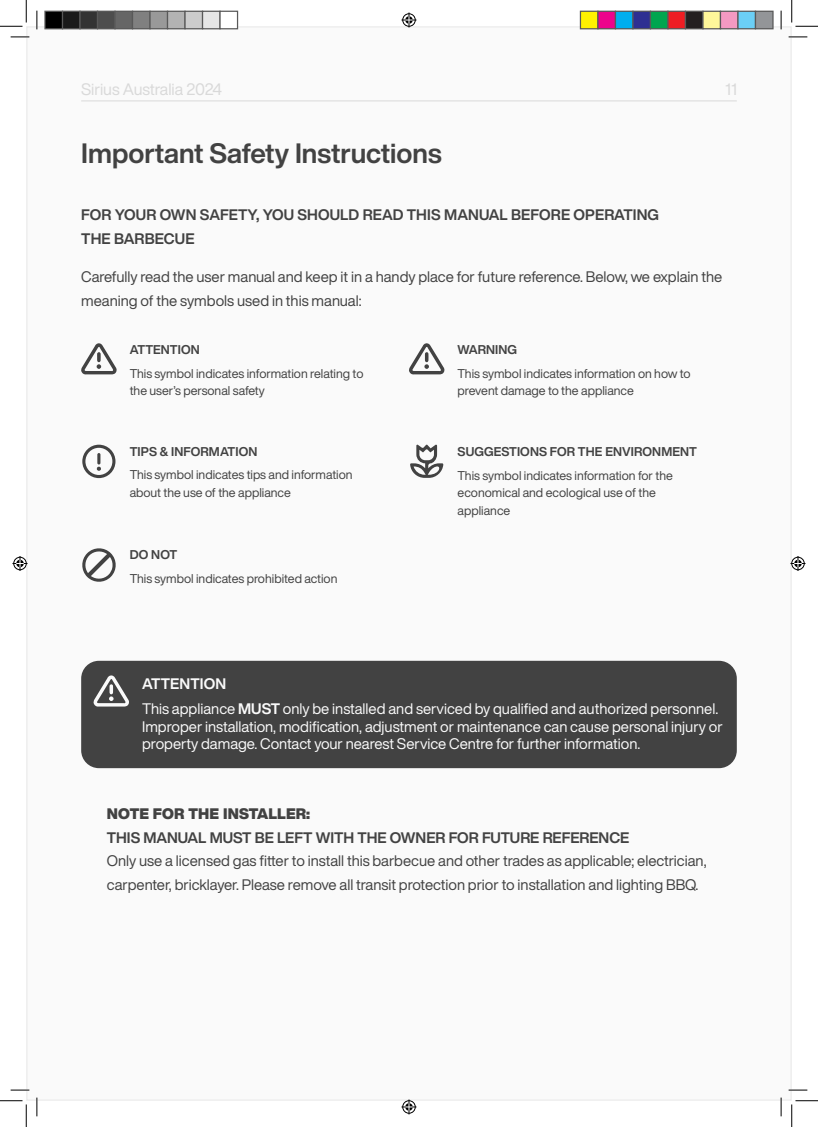
<style>
.page{position:relative;width:818px;height:1127px;background:#fff}
.page>*{position:absolute;margin:0;border:0;box-sizing:border-box;transform-origin:0 0}
.t1{font:700 27.5px "Helvetica Now Display";color:#424242}
.t2{font:16.25px "Helvetica Now Display";color:#d9d9d9}
.t3{font:15px/23.8px "Helvetica Now Display";color:#424242}
.t4{font:15px/17.5px "Helvetica Now Display";color:#fafafa}
.t5{font:700 15px "Helvetica Now Display";color:#424242}
.t6{font:900 15px "Helvetica Now Display";letter-spacing:.01em;color:#424242}
.t7{font:700 15px "Helvetica Now Display";letter-spacing:.01em;color:#fafafa}
.t8{font:12.5px/17.5px "Helvetica Now Display";color:#424242}
.t9{font:700 12.5px "Helvetica Now Display";letter-spacing:.01em;color:#424242}
.s1{font-weight:700}
</style>
<div class="page">
<div style="left:26px;top:26px;width:766px;height:1074px;background:#fafafa;border:1px solid #ebebeb"></div>
<hr style="left:81px;top:101px;width:656px;height:1px;background:#d9d9d9">
<svg style="left:81px;top:343px;width:36px;height:31px"></svg>
<div style="left:81px;top:660px;width:656px;height:108px;background:#424242;border-radius:18px"></div>
<svg style="left:93px;top:675px;width:36px;height:31px"></svg>
<svg style="left:409px;top:343px;width:36px;height:31px"></svg>
<svg style="left:82px;top:444px;width:33px;height:34px"></svg>
<svg style="left:410px;top:444px;width:33px;height:34px"></svg>
<svg style="left:82px;top:548px;width:34px;height:34px"></svg>
<svg style="left:11px;top:36px;width:18px;height:2px"></svg>
<svg style="left:788px;top:36px;width:19px;height:2px"></svg>
<svg style="left:11px;top:1088px;width:18px;height:2px"></svg>
<svg style="left:788px;top:1088px;width:19px;height:2px"></svg>
<svg style="left:36px;top:11px;width:2px;height:18px"></svg>
<svg style="left:36px;top:1097px;width:2px;height:18px"></svg>
<svg style="left:780px;top:11px;width:2px;height:18px"></svg>
<svg style="left:780px;top:1097px;width:2px;height:18px"></svg>
<svg style="left:0;top:0;width:27px;height:27px"></svg>
<svg style="left:0;top:1100px;width:27px;height:26px"></svg>
<svg style="left:791px;top:0;width:27px;height:27px"></svg>
<svg style="left:791px;top:1100px;width:27px;height:26px"></svg>
<svg style="left:401px;top:13px;width:15px;height:15px"></svg>
<svg style="left:401px;top:1099px;width:15px;height:15px"></svg>
<svg style="left:13px;top:556px;width:15px;height:15px"></svg>
<svg style="left:790px;top:556px;width:15px;height:15px"></svg>
<div style="left:45px;top:11px;width:18px;height:18px;background:#000"></div>
<div style="left:44px;top:11px;width:19px;height:18px;border:1px solid #595959"></div>
<div style="left:63px;top:11px;width:17px;height:18px;background:#1a1a1a"></div>
<div style="left:62px;top:11px;width:19px;height:18px;border:1px solid #595959"></div>
<div style="left:80px;top:11px;width:18px;height:18px;background:#333"></div>
<div style="left:79px;top:11px;width:19px;height:18px;border:1px solid #595959"></div>
<div style="left:98px;top:11px;width:17px;height:18px;background:#4d4d4d"></div>
<div style="left:97px;top:11px;width:19px;height:18px;border:1px solid #595959"></div>
<div style="left:115px;top:11px;width:18px;height:18px;background:#666"></div>
<div style="left:114px;top:11px;width:19px;height:18px;border:1px solid #595959"></div>
<div style="left:133px;top:11px;width:17px;height:18px;background:#808080"></div>
<div style="left:132px;top:11px;width:19px;height:18px;border:1px solid #595959"></div>
<div style="left:150px;top:11px;width:18px;height:18px;background:#999"></div>
<div style="left:149px;top:11px;width:19px;height:18px;border:1px solid #595959"></div>
<div style="left:168px;top:11px;width:17px;height:18px;background:#b3b3b3"></div>
<div style="left:167px;top:11px;width:19px;height:18px;border:1px solid #595959"></div>
<div style="left:185px;top:11px;width:18px;height:18px;background:#ccc"></div>
<div style="left:184px;top:11px;width:19px;height:18px;border:1px solid #595959"></div>
<div style="left:203px;top:11px;width:17px;height:18px;background:#e6e6e6"></div>
<div style="left:202px;top:11px;width:19px;height:18px;border:1px solid #595959"></div>
<div style="left:220px;top:11px;width:18px;height:18px;background:#fff"></div>
<div style="left:219px;top:11px;width:19px;height:18px;border:1px solid #595959"></div>
<div style="left:580px;top:11px;width:18px;height:18px;background:#fff101"></div>
<div style="left:580px;top:11px;width:18px;height:18px;border:1px solid #595959"></div>
<div style="left:598px;top:11px;width:17px;height:18px;background:#ed028c"></div>
<div style="left:597px;top:11px;width:19px;height:18px;border:1px solid #595959"></div>
<div style="left:615px;top:11px;width:18px;height:18px;background:#00aeef"></div>
<div style="left:615px;top:11px;width:18px;height:18px;border:1px solid #595959"></div>
<div style="left:633px;top:11px;width:17px;height:18px;background:#2e3092"></div>
<div style="left:632px;top:11px;width:19px;height:18px;border:1px solid #595959"></div>
<div style="left:650px;top:11px;width:18px;height:18px;background:#00a54f"></div>
<div style="left:650px;top:11px;width:18px;height:18px;border:1px solid #595959"></div>
<div style="left:668px;top:11px;width:17px;height:18px;background:#ee1d23"></div>
<div style="left:667px;top:11px;width:19px;height:18px;border:1px solid #595959"></div>
<div style="left:685px;top:11px;width:18px;height:18px;background:#231f20"></div>
<div style="left:685px;top:11px;width:18px;height:18px;border:1px solid #595959"></div>
<div style="left:703px;top:11px;width:17px;height:18px;background:#fff79a"></div>
<div style="left:702px;top:11px;width:19px;height:18px;border:1px solid #595959"></div>
<div style="left:720px;top:11px;width:18px;height:18px;background:#f499c2"></div>
<div style="left:720px;top:11px;width:18px;height:18px;border:1px solid #595959"></div>
<div style="left:738px;top:11px;width:17px;height:18px;background:#6bcff6"></div>
<div style="left:737px;top:11px;width:19px;height:18px;border:1px solid #595959"></div>
<div style="left:755px;top:11px;width:18px;height:18px;background:#939598"></div>
<div style="left:755px;top:11px;width:18px;height:18px;border:1px solid #595959"></div>
<h2 class="t2" style="left:81px;top:78px;width:142px">Sirius Australia 2024</h2>
<h2 class="t2" style="left:725px;top:78px;width:13px">11</h2>
<p class="t1" style="left:81px;top:134px;width:362px">Important Safety Instructions</p>
<p class="t5" style="left:81px;top:204px;width:579px">FOR YOUR OWN SAFETY, YOU SHOULD READ THIS MANUAL BEFORE OPERATING</p>
<p class="t5" style="left:81px;top:228px;width:115px">THE BARBECUE</p>
<p class="t3" style="left:81px;top:264px;width:643px">Carefully read the user manual and keep it in a handy place for future reference. Below, we explain the meaning of the symbols used in this manual:</p>
<p class="t9" style="left:130px;top:341px;width:71px">ATTENTION</p>
<p class="t8" style="left:130px;top:364px;width:235px">This symbol indicates information relating to the user’s personal safety</p>
<p class="t9" style="left:130px;top:442px;width:129px">TIPS &amp; INFORMATION</p>
<p class="t8" style="left:130px;top:465px;width:224px">This symbol indicates tips and information about the use of the appliance</p>
<p class="t9" style="left:130px;top:546px;width:49px">DO NOT</p>
<p class="t8" style="left:130px;top:569px;width:209px">This symbol indicates prohibited action</p>
<p class="t9" style="left:458px;top:341px;width:61px">WARNING</p>
<p class="t8" style="left:457px;top:364px;width:235px">This symbol indicates information on how to prevent damage to the appliance</p>
<p class="t9" style="left:458px;top:442px;width:241px">SUGGESTIONS FOR THE ENVIRONMENT</p>
<p class="t8" style="left:457px;top:466px;width:217px">This symbol indicates information for the economical and ecological use of the</p>
<p class="t8" style="left:457px;top:501px;width:54px">appliance</p>
<p class="t7" style="left:142px;top:672px;width:85px">ATTENTION</p>
<p class="t4" style="left:142px;top:699px;width:582px">This appliance <span class="s1">MUST</span> only be installed and serviced by qualified and authorized personnel.<br>Improper installation, modification, adjustment or maintenance can cause personal injury or property damage. Contact your nearest Service Centre for further information.</p>
<p class="t6" style="left:107px;top:802px;width:205px">NOTE FOR THE INSTALLER:</p>
<p class="t5" style="left:107px;top:826px;width:524px">THIS MANUAL MUST BE LEFT WITH THE OWNER FOR FUTURE REFERENCE</p>
<p class="t3" style="left:107px;top:848px;width:601px">Only use a licensed gas fitter to install this barbecue and other trades as applicable; electrician, carpenter, bricklayer. Please remove all transit protection prior to installation and lighting BBQ.</p>
</div>
